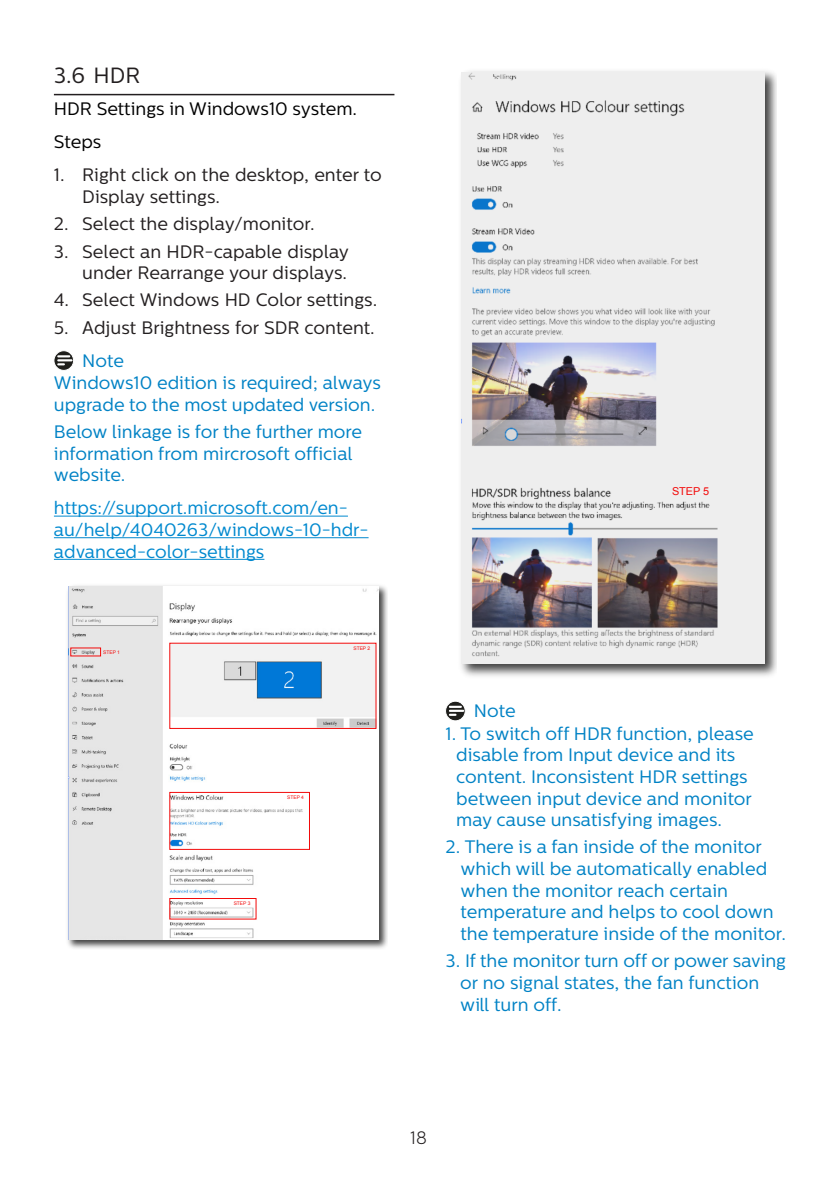
<style>
.page{position:relative;width:840px;height:1191px;background:#fff}
.page>*{position:absolute;margin:0;border:0;box-sizing:border-box;transform-origin:0 0}
.t1{font:22px "Centrale Sans";color:#231f20}
.Note_body{font:18px/21.6px "Centrale Sans";color:#0082c5}
.t2{font:18px/21.6px "Centrale Sans";color:#231f20}
.chapter-paragraph{font:18px/21.6px "Centrale Sans";color:#0089cf}
.chapter-paragraph-2{font:18px "Centrale Sans";color:#000}
.Heading_4_Blue{font:18px "Centrale Sans";color:#0082c5}
.t3{font:300 18px "Centrale Sans";color:#231f20}
.t4{font:10.8px "Arial";color:#f20a0a}
.t5{font:5px "Arial";color:#f20a0a}
</style>
<div class="page">
<hr style="left:54px;top:94px;width:340px;height:1px;background:#231f20">
<hr style="left:54px;top:515px;width:294px;height:1px;background:#0089cf">
<hr style="left:54px;top:537px;width:314px;height:1px;background:#0089cf">
<hr style="left:54px;top:559px;width:210px;height:1px;background:#0089cf">
<svg style="left:54px;top:351px;width:20px;height:19px"></svg>
<div style="left:54px;top:351px;width:20px;height:19px;border:1px solid #fff;border-radius:50%"></div>
<svg style="left:58px;top:355px;width:13px;height:10px"></svg>
<img style="left:67px;top:585px;width:320px;height:364px">
<img style="left:69px;top:586px;width:309px;height:353px">
<div style="left:169px;top:898px;width:87px;height:21px;border:1px solid #f20a0a"></div>
<div style="left:169px;top:792px;width:140px;height:57px;border:1px solid #f20a0a"></div>
<img style="left:461px;top:71px;width:314px;height:605px">
<img style="left:461px;top:72px;width:303px;height:592px">
<svg style="left:445px;top:701px;width:20px;height:20px"></svg>
<div style="left:445px;top:701px;width:20px;height:20px;border:1px solid #fff;border-radius:50%"></div>
<hr style="left:449px;top:709px;width:14px;height:3px;background:#fff">
<svg style="left:449px;top:705px;width:11px;height:11px"></svg>
<p class="t1" style="left:54px;top:62px;width:88px">3.6 HDR</p>
<p class="chapter-paragraph-2" style="left:54px;top:98px;width:304px">HDR Settings in Windows10 system.</p>
<p class="chapter-paragraph-2" style="left:54px;top:131px;width:49px">Steps</p>
<p class="t2" style="left:82px;top:164px;width:301px;text-indent:-28px">1. Right click on the desktop, enter to<br>Display settings.</p>
<p class="t2" style="left:54px;top:213px;width:262px">2. Select the display/monitor.</p>
<p class="t2" style="left:54px;top:241px;width:296px;text-align:right">3. Select an HDR-capable display under Rearrange your displays.</p>
<p class="t2" style="left:54px;top:289px;width:325px">4. Select Windows HD Color settings.</p>
<p class="t2" style="left:54px;top:317px;width:322px">5. Adjust Brightness for SDR content.</p>
<p class="Heading_4_Blue" style="left:82px;top:350px;width:43px">Note</p>
<p class="Note_body" style="left:54px;top:372px;width:328px">Windows10 edition is required; always upgrade to the most updated version.</p>
<p class="Note_body" style="left:54px;top:421px;width:309px">Below linkage is for the further more information from mircrosoft official website.</p>
<p class="chapter-paragraph" style="left:54px;top:497px;width:316px">https://support.microsoft.com/en&shy;au/help/4040263/windows-10-hdr&shy;advanced-color-settings</p>
<p class="t5" style="left:103px;top:649px;width:18px">STEP 1</p>
<p class="t5" style="left:353px;top:644px;width:18px">STEP 2</p>
<p class="t5" style="left:287px;top:794px;width:18px">STEP 4</p>
<p class="t5" style="left:233px;top:899px;width:18px">STEP 3</p>
<p class="t4" style="left:671px;top:484px;width:39px">STEP 5</p>
<p class="Heading_4_Blue" style="left:473px;top:700px;width:43px">Note</p>
<p class="Note_body" style="left:456px;top:723px;width:299px;text-indent:-11px">1. To switch off HDR function, please disable from Input device and its content. Inconsistent HDR settings between input device and monitor may cause unsatisfying images.</p>
<p class="Note_body" style="left:460px;top:836px;width:327px;text-indent:-15px">2. There is a fan inside of the monitor which will be automatically enabled when the monitor reach certain temperature and helps to cool down the temperature inside of the monitor.</p>
<p class="Note_body" style="left:460px;top:950px;width:327px;line-height:22.2px;text-indent:-15px">3. If the monitor turn off or power saving or no signal states, the fan function will turn off.</p>
<p class="t3" style="left:410px;top:1127px;width:18px">18</p>
</div>
